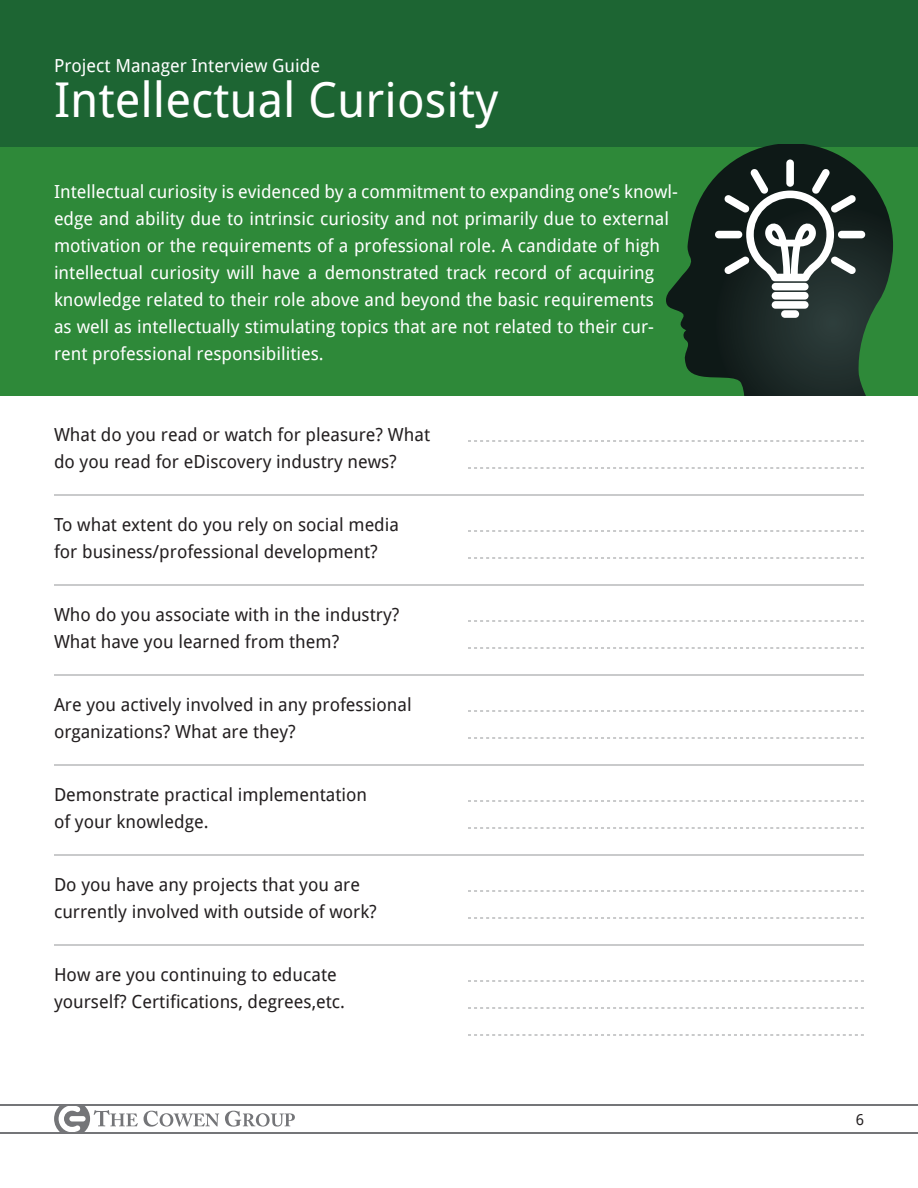
<style>
.page{position:relative;width:918px;height:1188px;background:#fff}
.page>*{position:absolute;margin:0;border:0;box-sizing:border-box;transform-origin:0 0}
.Section_Title{font:48px "Droid Sans";color:#fff}
.IntroParagraph{font:18px/27px "Droid Sans";color:#fff}
.Question{font:18px/27px "Droid Sans";color:#231f20}
.t1{font:15px "Droid Sans";color:#231f20}
</style>
<div class="page">
<hr style="left:0;top:1132px;width:918px;height:2px;background:#747578">
<hr style="left:0;top:1104px;width:918px;height:2px;background:#747578">
<svg style="left:54px;top:1106px;width:84px;height:26px"></svg>
<svg style="left:144px;top:1111px;width:75px;height:16px"></svg>
<svg style="left:225px;top:1111px;width:70px;height:16px"></svg>
<div style="left:0;top:0;width:918px;height:147px;background:#1d6533"></div>
<div style="left:0;top:147px;width:918px;height:249px;background:#2e8939"></div>
<hr style="left:54px;top:495px;width:810px;height:1px;background:#949698">
<svg style="left:468px;top:468px;width:396px;height:1px"></svg>
<svg style="left:468px;top:441px;width:396px;height:1px"></svg>
<hr style="left:54px;top:585px;width:810px;height:1px;background:#949698">
<svg style="left:468px;top:558px;width:396px;height:1px"></svg>
<svg style="left:468px;top:531px;width:396px;height:1px"></svg>
<hr style="left:54px;top:675px;width:810px;height:1px;background:#949698">
<svg style="left:468px;top:648px;width:396px;height:1px"></svg>
<svg style="left:468px;top:621px;width:396px;height:1px"></svg>
<hr style="left:54px;top:765px;width:810px;height:1px;background:#949698">
<svg style="left:468px;top:738px;width:396px;height:1px"></svg>
<svg style="left:468px;top:711px;width:396px;height:1px"></svg>
<hr style="left:54px;top:855px;width:810px;height:1px;background:#949698">
<svg style="left:468px;top:828px;width:396px;height:1px"></svg>
<svg style="left:468px;top:801px;width:396px;height:1px"></svg>
<hr style="left:54px;top:945px;width:810px;height:1px;background:#949698">
<svg style="left:468px;top:918px;width:396px;height:1px"></svg>
<svg style="left:468px;top:891px;width:396px;height:1px"></svg>
<svg style="left:468px;top:1008px;width:396px;height:1px"></svg>
<svg style="left:468px;top:981px;width:396px;height:1px"></svg>
<svg style="left:468px;top:1035px;width:396px;height:1px"></svg>
<svg style="left:666px;top:144px;width:227px;height:252px"></svg>
<svg style="left:715px;top:159px;width:150px;height:159px;background:#4b5552"></svg>
<p class="IntroParagraph" style="left:54px;top:52px;width:268px">Project Manager Interview Guide</p>
<p class="Section_Title" style="left:54px;top:72px;width:446px">Intellectual Curiosity</p>
<p class="IntroParagraph" style="left:54px;top:178px;width:626px">Intellectual curiosity is evidenced by a commitment to expanding one’s knowl&shy;edge and ability due to intrinsic curiosity and not primarily due to external motivation or the requirements of a professional role. A candidate of high intellectual curiosity will have a demonstrated track record of acquiring knowledge related to their role above and beyond the basic requirements<br>as well as intellectually stimulating topics that are not related to their cur&shy;rent professional responsibilities.</p>
<p class="Question" style="left:54px;top:421px;width:378px">What do you read or watch for pleasure? What do you read for eDiscovery industry news?</p>
<p class="Question" style="left:54px;top:511px;width:347px">To what extent do you rely on social media for business/professional development?</p>
<p class="Question" style="left:54px;top:601px;width:347px">Who do you associate with in the industry?<br>What have you learned from them?</p>
<p class="Question" style="left:54px;top:691px;width:359px">Are you actively involved in any professional organizations? What are they?</p>
<p class="Question" style="left:54px;top:781px;width:315px">Demonstrate practical implementation of your knowledge.</p>
<p class="Question" style="left:54px;top:871px;width:324px">Do you have any projects that you are currently involved with outside of work?</p>
<p class="Question" style="left:54px;top:961px;width:293px">How are you continuing to educate yourself? Certifications, degrees,etc.</p>
<p class="t1" style="left:856px;top:1111px;width:10px">6</p>
</div>
